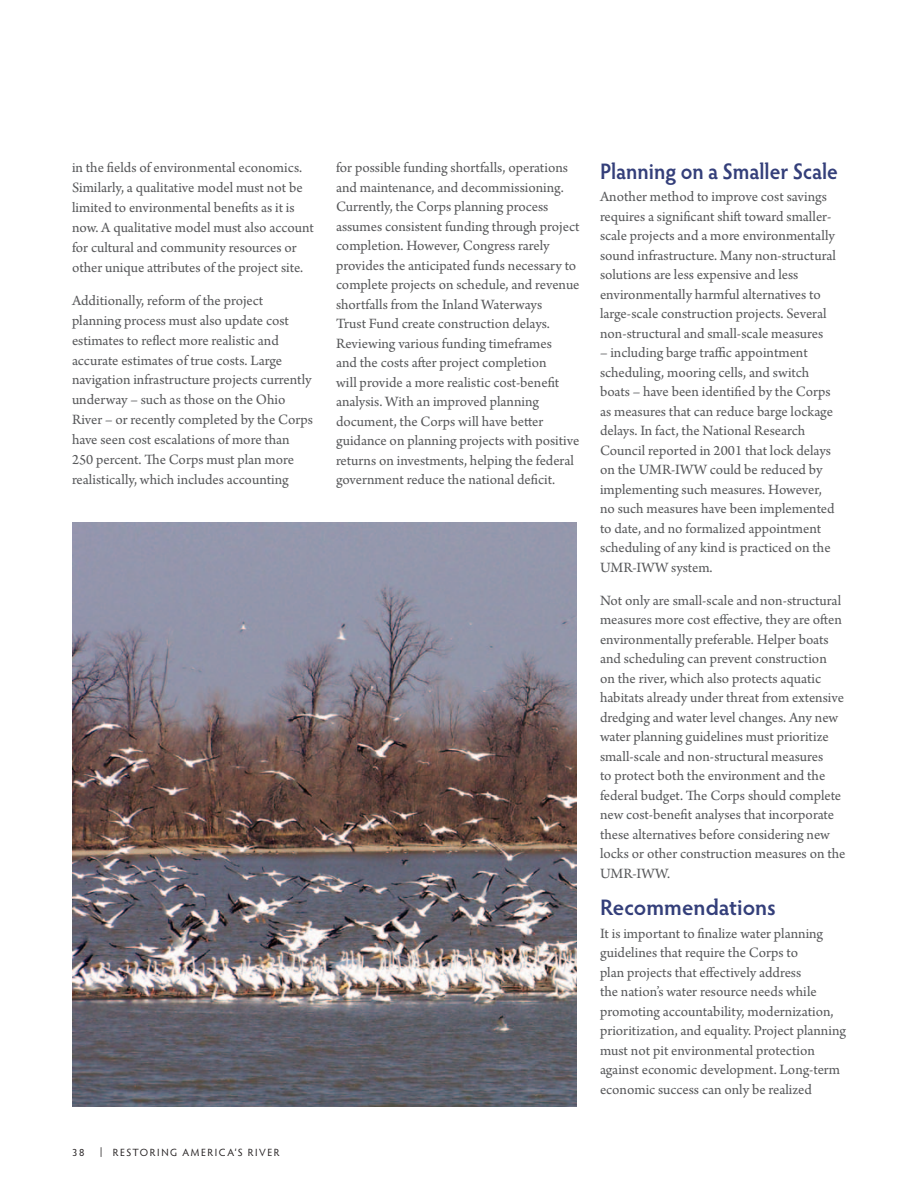
<style>
.page{position:relative;width:918px;height:1188px;background:#fff}
.page>*{position:absolute;margin:0;border:0;box-sizing:border-box;transform-origin:0 0}
.subhead_1{font:600 22.5px "Hypatia Sans Pro";color:#343f7a;scale:.94 1}
.subhead_1-2{font:600 22.5px "Hypatia Sans Pro";color:#343f7a}
.body_copy{font:15px/19.5px "Arno Pro";color:#57585a}
.body_copy_no_space_b{font:15px/19.5px "Arno Pro";color:#57585a}
.t1{font:10.5px "Hypatia Sans Pro";letter-spacing:.14em;color:#231f20}
</style>
<div class="page">
<img style="left:72px;top:522px;width:504px;height:585px">
<p class="body_copy" style="left:72px;top:159px;width:243px">in the fields of environmental economics.<br>Similarly, a qualitative model must not be limited to environmental benefits as it is now. A qualitative model must also account for cultural and community resources or other unique attributes of the project site.</p>
<p class="body_copy" style="left:72px;top:291px;width:243px">Additionally, reform of the project planning process must also update cost estimates to reflect more realistic and accurate estimates of true costs. Large navigation infrastructure projects currently underway – such as those on the Ohio River – or recently completed by the Corps have seen cost escalations of more than 250 percent. The Corps must plan more realistically, which includes accounting</p>
<p class="t1" style="left:72px;top:1145px;width:14px">38</p>
<p class="t1" style="left:100px;top:1145px;width:181px">| RESTORING AMERICA’S RIVER</p>
<p class="body_copy" style="left:336px;top:159px;width:245px">for possible funding shortfalls, operations and maintenance, and decommissioning.<br>Currently, the Corps planning process assumes consistent funding through project completion. However, Congress rarely provides the anticipated funds necessary to complete projects on schedule, and revenue shortfalls from the Inland Waterways<br>Trust Fund create construction delays.<br>Reviewing various funding timeframes<br>and the costs after project completion<br>will provide a more realistic cost-benefit analysis. With an improved planning document, the Corps will have better guidance on planning projects with positive returns on investments, helping the federal government reduce the national deficit.</p>
<p class="subhead_1" style="left:600px;top:155px;width:255px">Planning on a Smaller Scale</p>
<p class="body_copy_no_space_b" style="left:600px;top:188px;width:237px">Another method to improve cost savings requires a significant shift toward smaller&shy;scale projects and a more environmentally sound infrastructure. Many non-structural solutions are less expensive and less environmentally harmful alternatives to large-scale construction projects. Several non-structural and small-scale measures</p>
<p class="body_copy_no_space_b" style="left:600px;top:344px;width:236px">– including barge traffic appointment scheduling, mooring cells, and switch boats – have been identified by the Corps as measures that can reduce barge lockage delays. In fact, the National Research Council reported in 2001 that lock delays on the UMR-IWW could be reduced by implementing such measures. However, no such measures have been implemented to date, and no formalized appointment scheduling of any kind is practiced on the UMR-IWW system.</p>
<p class="body_copy" style="left:600px;top:591px;width:247px">Not only are small-scale and non-structural measures more cost effective, they are often environmentally preferable. Helper boats and scheduling can prevent construction<br>on the river, which also protects aquatic habitats already under threat from extensive dredging and water level changes. Any new water planning guidelines must prioritize small-scale and non-structural measures<br>to protect both the environment and the federal budget. The Corps should complete new cost-benefit analyses that incorporate these alternatives before considering new locks or other construction measures on the UMR-IWW.</p>
<p class="subhead_1-2" style="left:600px;top:892px;width:177px">Recommendations</p>
<p class="body_copy_no_space_b" style="left:600px;top:924px;width:247px">It is important to finalize water planning guidelines that require the Corps to<br>plan projects that effectively address<br>the nation’s water resource needs while promoting accountability, modernization, prioritization, and equality. Project planning must not pit environmental protection against economic development. Long-term economic success can only be realized</p>
</div>
